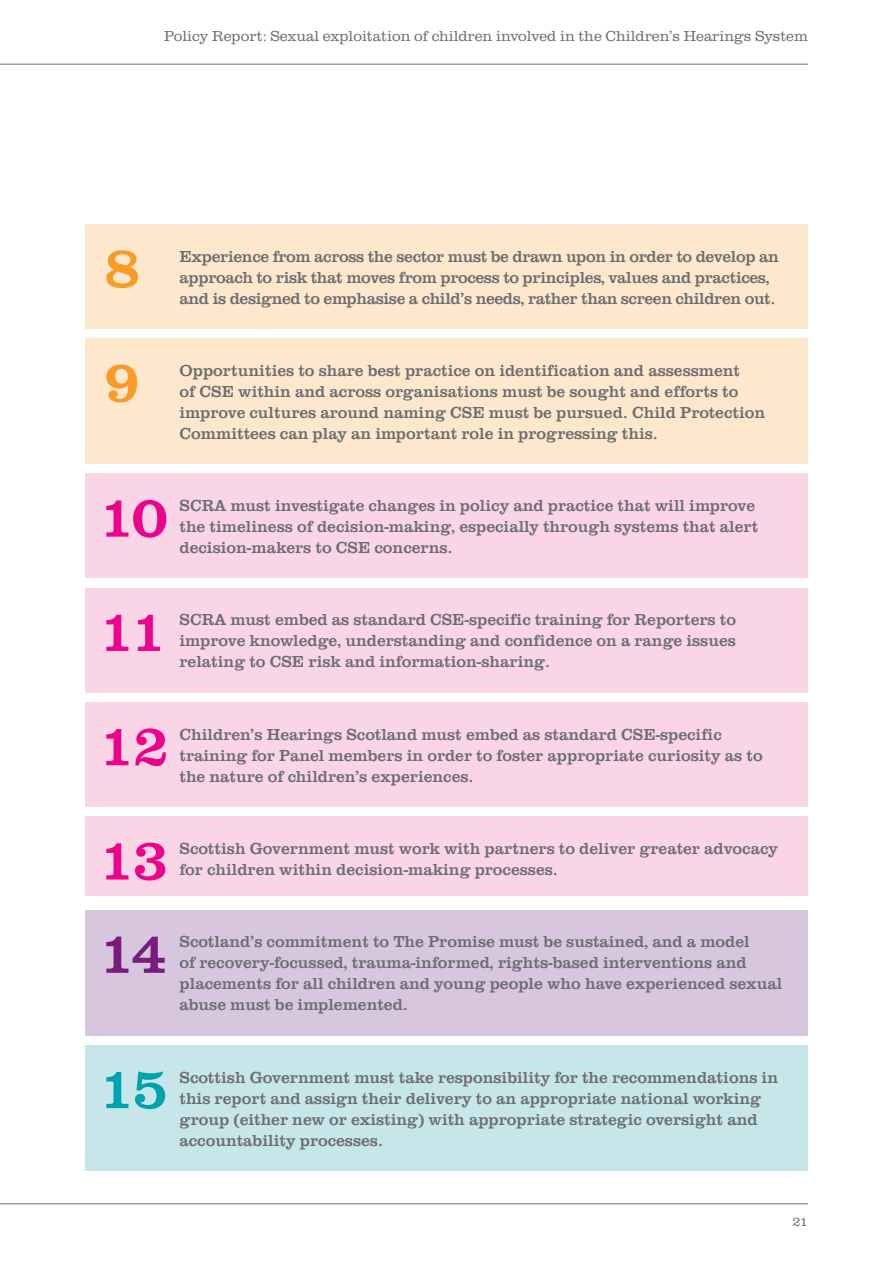
<style>
.page{position:relative;width:893px;height:1263px;background:#fff}
.page>*{position:absolute;margin:0;border:0;box-sizing:border-box;transform-origin:0 0}
.Shaded_heading_one_c{font:59.25px "URW Clarendon TOT";letter-spacing:-.07em;color:#ed028c}
.Shaded_heading_one_c-2{font:59.25px "URW Clarendon TOT";color:#f89c27}
.Shaded_heading_one_c-3{font:59.25px "URW Clarendon TOT";color:#781d7d}
.Shaded_heading_one_c-4{font:59.25px "URW Clarendon TOT";color:#00a3ad}
.Shaded_heading_one_c-5{font:16.5px/21px "URW Clarendon TOT";color:#6c6d70}
.Shaded_heading_one_c-6{font:16.5px/21px "URW Clarendon TOT";letter-spacing:-.02em;color:#6c6d70}
.t1{font:300 15px "URW Clarendon TOT";color:#6c6d70}
.t2{font:300 13.5px "URW Clarendon TOT";color:#6c6d70}
</style>
<div class="page">
<hr style="left:0;top:64px;width:808px;height:1px;background:#6c6d70">
<hr style="left:0;top:1203px;width:808px;height:1px;background:#6c6d70">
<div style="left:85px;top:224px;width:723px;height:105px;background:#fee8cd"></div>
<div style="left:85px;top:338px;width:723px;height:126px;background:#fee8cd"></div>
<div style="left:85px;top:474px;width:723px;height:104px;background:#fad5e5"></div>
<div style="left:85px;top:588px;width:723px;height:104px;background:#fad5e5"></div>
<div style="left:85px;top:702px;width:723px;height:105px;background:#fad5e5"></div>
<div style="left:85px;top:817px;width:723px;height:79px;background:#fad5e5"></div>
<div style="left:85px;top:910px;width:723px;height:125px;background:#d7c6dd"></div>
<div style="left:85px;top:1045px;width:723px;height:126px;background:#c6e6ea"></div>
<p class="t1" style="left:164px;top:27px;width:645px">Policy Report: Sexual exploitation of children involved in the Children’s Hearings System</p>
<p class="Shaded_heading_one_c-2" style="left:104px;top:232px;width:38px">8</p>
<p class="Shaded_heading_one_c-6" style="left:180px;top:246px;width:601px">Experience from across the sector must be drawn upon in order to develop an approach to risk that moves from process to principles, values and practices, and is designed to emphasise a child’s needs, rather than screen children out.</p>
<p class="Shaded_heading_one_c-2" style="left:104px;top:346px;width:38px">9</p>
<p class="Shaded_heading_one_c-5" style="left:180px;top:360px;width:587px">Opportunities to share best practice on identification and assessment<br>of CSE within and across organisations must be sought and efforts to improve cultures around naming CSE must be pursued. Child Protection Committees can play an important role in progressing this.</p>
<p class="Shaded_heading_one_c" style="left:99px;top:481px;width:71px">10</p>
<p class="Shaded_heading_one_c-5" style="left:180px;top:495px;width:580px">SCRA must investigate changes in policy and practice that will improve the timeliness of decision-making, especially through systems that alert decision-makers to CSE concerns.</p>
<p class="Shaded_heading_one_c" style="left:99px;top:596px;width:70px">11</p>
<p class="Shaded_heading_one_c-5" style="left:180px;top:609px;width:558px;text-align:justify">SCRA must embed as standard CSE-specific training for Reporters to improve knowledge, understanding and confidence on a range issues relating to CSE risk and information-sharing.</p>
<p class="Shaded_heading_one_c" style="left:99px;top:710px;width:72px">12</p>
<p class="Shaded_heading_one_c-5" style="left:180px;top:724px;width:585px">Children’s Hearings Scotland must embed as standard CSE-specific training for Panel members in order to foster appropriate curiosity as to the nature of children’s experiences.</p>
<p class="Shaded_heading_one_c" style="left:99px;top:824px;width:71px">13</p>
<p class="Shaded_heading_one_c-5" style="left:180px;top:838px;width:600px">Scottish Government must work with partners to deliver greater advocacy for children within decision-making processes.</p>
<p class="Shaded_heading_one_c-3" style="left:99px;top:917px;width:70px">14</p>
<p class="Shaded_heading_one_c-5" style="left:180px;top:931px;width:604px">Scotland’s commitment to The Promise must be sustained, and a model<br>of recovery-focussed, trauma-informed, rights-based interventions and placements for all children and young people who have experienced sexual abuse must be implemented.</p>
<p class="Shaded_heading_one_c-4" style="left:99px;top:1053px;width:71px">15</p>
<p class="Shaded_heading_one_c-5" style="left:180px;top:1067px;width:600px">Scottish Government must take responsibility for the recommendations in this report and assign their delivery to an appropriate national working group (either new or existing) with appropriate strategic oversight and accountability processes.</p>
<p class="t2" style="left:792px;top:1214px;width:17px">21</p>
</div>
